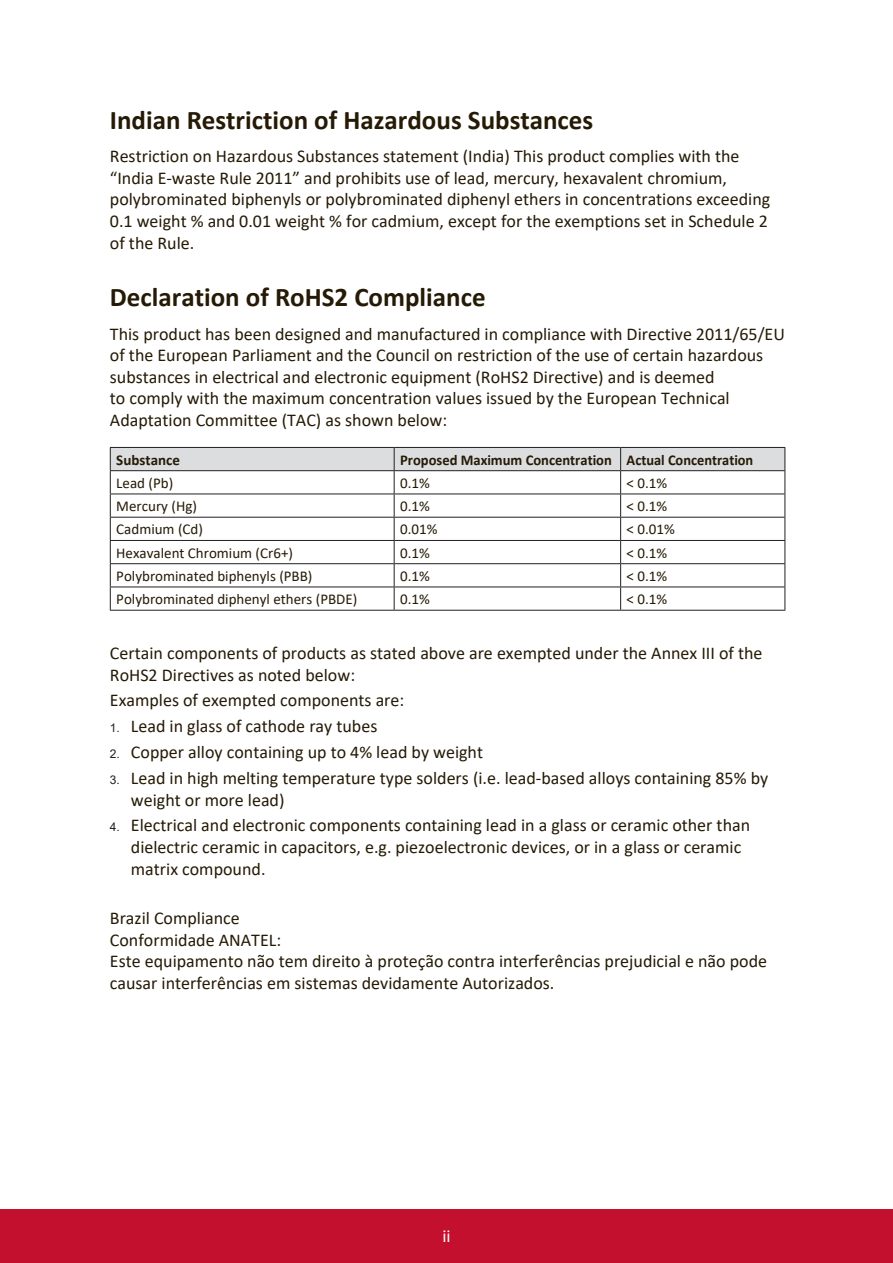
<style>
.page{position:relative;width:893px;height:1263px;background:#fff}
.page>*{position:absolute;margin:0;border:0;box-sizing:border-box;transform-origin:0 0}
.t1{font:700 27px "Calibri";color:#251a05}
.t2{font:18px/21.6px "Calibri";color:#251a05}
.t3{font:18px "Calibri";color:#fff}
.t4{font:15px "Calibri";color:#251a05}
.t5{font:700 15px "Calibri";color:#251a05}
.s1{font-family:"Arial";font-size:12px;color:#231f20}
</style>
<div class="page">
<div style="left:0;top:1210px;width:893px;height:53px;background:#c3102f"></div>
<svg style="left:110px;top:447px;width:675px;height:163px"></svg>
<hr style="left:110px;top:610px;width:284px;height:1px;background:#231f20">
<hr style="left:394px;top:610px;width:227px;height:1px;background:#231f20">
<hr style="left:621px;top:610px;width:164px;height:1px;background:#231f20">
<h1 class="t1" style="left:110px;top:100px;width:485px">Indian Restriction of Hazardous Substances</h1>
<p class="t2" style="left:110px;top:145px;width:662px">Restriction on Hazardous Substances statement (India) This product complies with the “India E-waste Rule 2011” and prohibits use of lead, mercury, hexavalent chromium, polybrominated biphenyls or polybrominated diphenyl ethers in concentrations exceeding 0.1 weight % and 0.01 weight % for cadmium, except for the exemptions set in Schedule 2 of the Rule.</p>
<h1 class="t1" style="left:110px;top:278px;width:377px">Declaration of RoHS2 Compliance</h1>
<p class="t2" style="left:110px;top:322px;width:677px">This product has been designed and manufactured in compliance with Directive 2011/65/EU of the European Parliament and the Council on restriction of the use of certain hazardous substances in electrical and electronic equipment (RoHS2 Directive) and is deemed<br>to comply with the maximum concentration values issued by the European Technical Adaptation Committee (TAC) as shown below:</p>
<p class="t5" style="left:116px;top:449px;width:65px">Substance</p>
<p class="t5" style="left:400px;top:449px;width:355px">Proposed Maximum Concentration Actual Concentration</p>
<p class="t4" style="left:116px;top:472px;width:58px">Lead (Pb)</p>
<p class="t4" style="left:400px;top:472px;width:31px">0.1%</p>
<p class="t4" style="left:627px;top:472px;width:42px">&lt; 0.1%</p>
<p class="t4" style="left:116px;top:496px;width:82px">Mercury (Hg)</p>
<p class="t4" style="left:400px;top:496px;width:31px">0.1%</p>
<p class="t4" style="left:627px;top:496px;width:42px">&lt; 0.1%</p>
<p class="t4" style="left:116px;top:519px;width:88px">Cadmium (Cd)</p>
<p class="t4" style="left:400px;top:519px;width:39px">0.01%</p>
<p class="t4" style="left:627px;top:519px;width:50px">&lt; 0.01%</p>
<p class="t4" style="left:116px;top:542px;width:178px">Hexavalent Chromium (Cr6+)</p>
<p class="t4" style="left:400px;top:542px;width:31px">0.1%</p>
<p class="t4" style="left:627px;top:542px;width:42px">&lt; 0.1%</p>
<p class="t4" style="left:116px;top:565px;width:198px">Polybrominated biphenyls (PBB)</p>
<p class="t4" style="left:400px;top:565px;width:31px">0.1%</p>
<p class="t4" style="left:627px;top:565px;width:42px">&lt; 0.1%</p>
<p class="t4" style="left:116px;top:589px;width:243px">Polybrominated diphenyl ethers (PBDE)</p>
<p class="t4" style="left:400px;top:589px;width:31px">0.1%</p>
<p class="t4" style="left:627px;top:589px;width:42px">&lt; 0.1%</p>
<p class="t2" style="left:110px;top:642px;width:654px">Certain components of products as stated above are exempted under the Annex III of the<br>RoHS2 Directives as noted below:</p>
<p class="t2" style="left:110px;top:689px;width:296px">Examples of exempted components are:</p>
<p class="t2" style="left:110px;top:715px;width:269px"><span class="s1">1.</span> Lead in glass of cathode ray tubes</p>
<p class="t2" style="left:110px;top:741px;width:375px"><span class="s1">2.</span> Copper alloy containing up to 4% lead by weight</p>
<p class="t2" style="left:131px;top:767px;width:639px;text-indent:-21px"><span class="s1">3.</span> Lead in high melting temperature type solders (i.e. lead-based alloys containing 85% by weight or more lead)</p>
<p class="t2" style="left:131px;top:814px;width:621px;text-indent:-21px"><span class="s1">4.</span> Electrical and electronic components containing lead in a glass or ceramic other than dielectric ceramic in capacitors, e.g. piezoelectronic devices, or in a glass or ceramic matrix compound.</p>
<p class="t2" style="left:110px;top:907px;width:659px">Brazil Compliance<br>Conformidade ANATEL:<br>Este equipamento não tem direito à proteção contra interferências prejudicial e não pode causar interferências em sistemas devidamente Autorizados.</p>
<p class="t3" style="left:442px;top:1223px;width:10px">ii</p>
</div>
